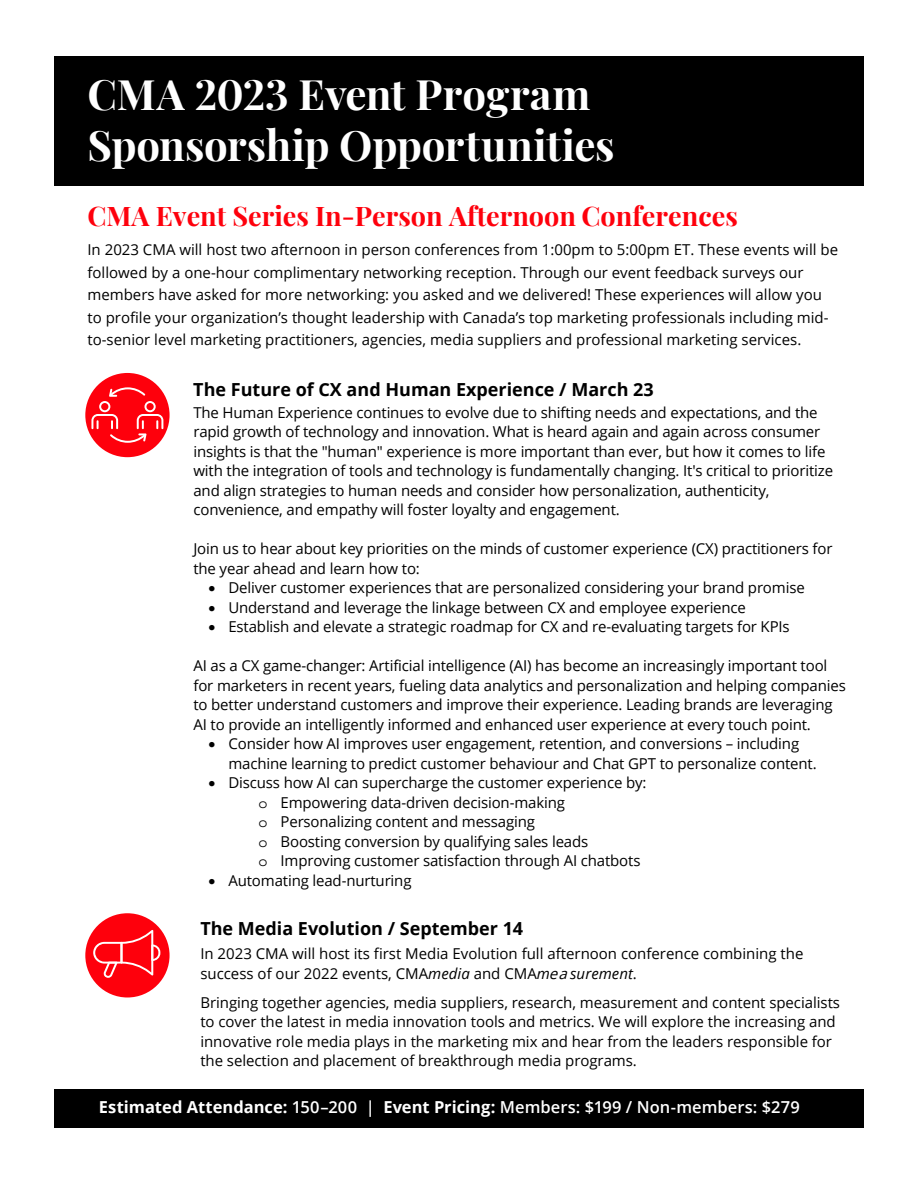
<style>
.page{position:relative;width:918px;height:1188px;background:#fff}
.page>*{position:absolute;margin:0;border:0;box-sizing:border-box;transform-origin:0 0}
.t1{font:700 42px "Playfair Display";letter-spacing:-.005em;color:#fff}
.Body_Copy{font:700 27px "Playfair Display";color:#fe000c}
.Heading_3{font:700 18px "Open Sans";color:#000}
.Body_Copy-2{font:700 18px "Open Sans";color:#000}
.Body_Copy-3{font:600 16.5px "Open Sans";letter-spacing:.005em;color:#fff}
.Heading_3-2{font:15px/19.5px "Open Sans";letter-spacing:-.01em;color:#000}
.Body_Copy-4{font:15px/22.5px "Open Sans";color:#000}
.Body_Copy-5{font:15px/20.2px "Open Sans";color:#000}
.s1{font-style:inherit}
.s2{font-family:"Courier Std"}
.s3{font-style:italic}
.s4{font-weight:700}
</style>
<div class="page">
<div style="left:54px;top:56px;width:810px;height:130px;background:#000"></div>
<div style="left:85px;top:373px;width:85px;height:84px;background:#fe000c;border-radius:50%"></div>
<svg style="left:91px;top:387px;width:72px;height:56px"></svg>
<div style="left:85px;top:913px;width:85px;height:84px;background:#fe000c;border-radius:50%"></div>
<svg style="left:93px;top:930px;width:67px;height:48px"></svg>
<div style="left:54px;top:1089px;width:810px;height:39px;background:#000"></div>
<p class="t1" style="left:87px;top:61px;width:504px">CMA 2023 Event Program</p>
<p class="t1" style="left:87px;top:112px;width:529px">Sponsorship Opportunities</p>
<p class="Body_Copy" style="left:87px;top:195px;width:652px">CMA Event Series In-Person Afternoon Conferences</p>
<p class="Body_Copy-4" style="left:87px;top:238px;width:752px">In 2023 CMA will host two afternoon in person conferences from 1:00pm to 5:00pm ET. These events will be followed by a one-hour complimentary networking reception. Through our event feedback surveys our members have asked for more networking: you asked and we delivered! These experiences will allow you to profile your organization’s thought leadership with Canada’s top marketing professionals including mid&shy;to-senior level marketing practitioners, agencies, media suppliers and professional marketing services.</p>
<p class="Heading_3" style="left:193px;top:377px;width:462px">The Future of CX and Human Experience / March 23</p>
<p class="Heading_3-2" style="left:193px;top:402px;width:641px"><span class="s1">The Human Experience</span> continues to evolve due to shifting needs and expectations, and the rapid growth of technology and innovation. What is heard again and again across consumer insights is that the "human" experience is more important than ever, but how it comes to life with the integration of tools and technology is fundamentally changing. It's critical to prioritize and align strategies to human needs and consider how personalization, authenticity, convenience, and empathy will foster loyalty and engagement.</p>
<p class="Heading_3-2" style="left:193px;top:539px;width:641px">Join us to hear about key priorities on the minds of customer experience (CX) practitioners for the year ahead and learn how to:</p>
<p class="Heading_3-2" style="left:208px;top:578px;width:598px">• Deliver customer experiences that are personalized considering your brand promise</p>
<p class="Heading_3-2" style="left:208px;top:597px;width:539px">• Understand and leverage the linkage between CX and employee experience</p>
<p class="Heading_3-2" style="left:208px;top:617px;width:583px">• Establish and elevate a strategic roadmap for CX and re-evaluating targets for KPIs</p>
<p class="Heading_3-2" style="left:193px;top:656px;width:654px">AI as a CX game-changer: Artificial intelligence (AI) has become an increasingly important tool for marketers in recent years, fueling data analytics and personalization and helping companies to better understand customers and improve their experience. Leading brands are leveraging AI to provide an intelligently informed and enhanced user experience at every touch point.</p>
<p class="Heading_3-2" style="left:228px;top:734px;width:590px;text-indent:-20px">• Consider how AI improves user engagement, retention, and conversions – including machine learning to predict customer behaviour and Chat GPT to personalize content.</p>
<p class="Heading_3-2" style="left:258px;top:773px;width:390px;text-indent:-50px">• Discuss how AI can supercharge the customer experience by: <span class="s2">o</span> Empowering data-driven decision-making<br><span class="s2">o</span> Personalizing content and messaging<br><span class="s2">o</span> Boosting conversion by qualifying sales leads<br><span class="s2">o</span> Improving customer satisfaction through AI chatbots</p>
<p class="Heading_3-2" style="left:208px;top:870px;width:205px">• Automating lead-nurturing</p>
<p class="Body_Copy-2" style="left:200px;top:916px;width:324px">The Media Evolution / September <span class="s1">14</span></p>
<p class="Body_Copy-5" style="left:200px;top:943px;width:605px">In 2023 CMA will host its first Media Evolution full <span class="s1">afternoon</span> conference combining the success of our 2022 events, CMA<span class="s3">media</span> <span class="s1">a</span>nd CMA<span class="s3">m</span><span class="s3">ea</span><span class="s3">surement</span><span class="s1">.</span></p>
<p class="Body_Copy-4" style="left:200px;top:992px;width:641px;line-height:19.5px">Bringing together agencies, media suppliers, research, measurement and content specialists to cover the latest in media innovation tools and metrics. We will explore the increasing and innovative role media plays in the marketing mix and hear from the leaders responsible for the selection and placement of breakthrough media programs.</p>
<p class="Body_Copy-3" style="left:99px;top:1096px;width:702px"><span class="s4">Estimated Attendance:</span> 150–200 | <span class="s4">Event Pricing:</span> Members: $199 / Non-members: $279</p>
</div>
